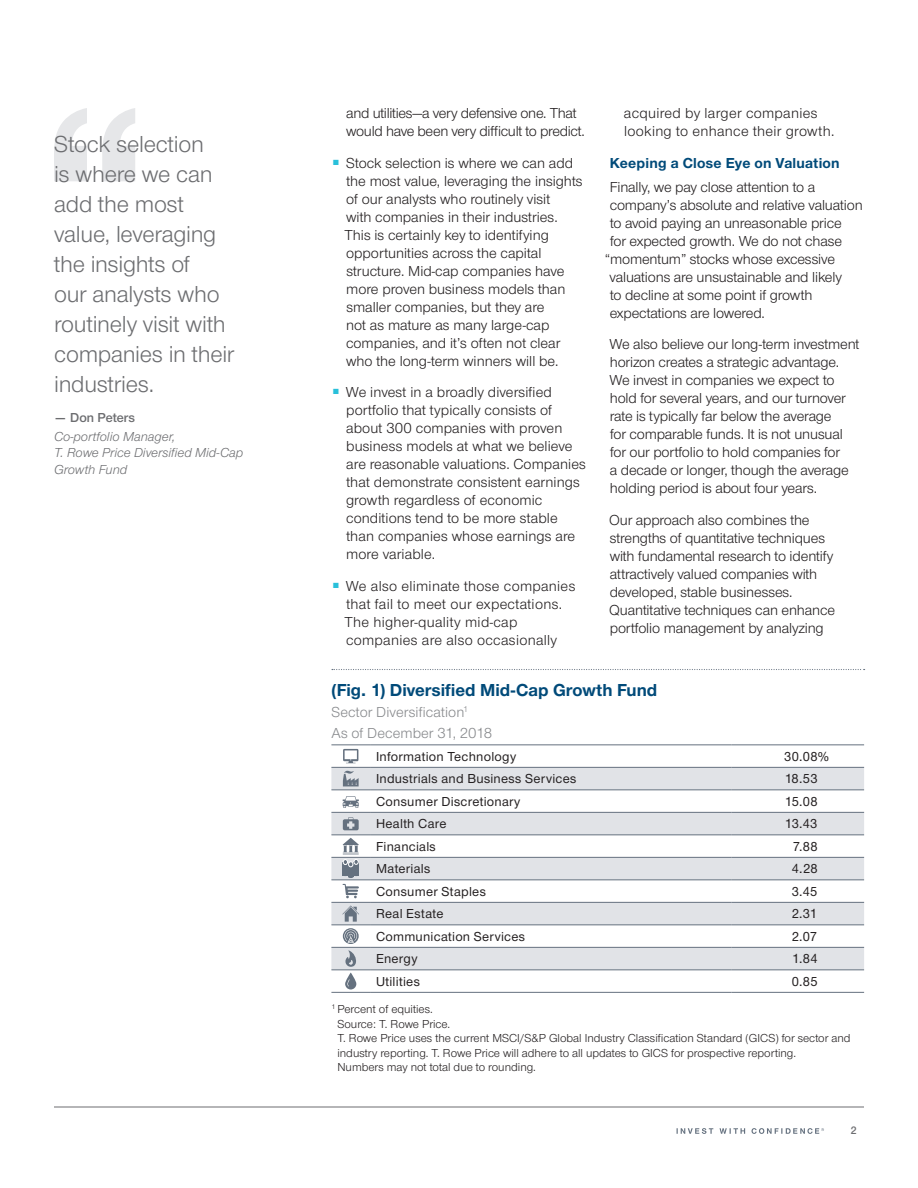
<style>
.page{position:relative;width:918px;height:1188px;background:#fff}
.page>*{position:absolute;margin:0;border:0;box-sizing:border-box;transform-origin:0 0}
.t1{font:24px/30px "Nimbus Sans Novus";letter-spacing:-.01em;color:#6c6d70}
.t2{font:700 18px "Nimbus Sans Novus";color:#004a79}
.t3{font:15px/18px "Nimbus Sans Novus";letter-spacing:-.01em;color:#231f20}
.t4{font:15px/18px "Nimbus Sans Novus";letter-spacing:.02em;color:#231f20}
.t5{font:15px/21px "Nimbus Sans Novus";letter-spacing:.005em;color:#87898c}
.t6{font:700 15px "Nimbus Sans Novus";letter-spacing:.015em;color:#004a79}
.t7{font:500 13.5px "Nimbus Sans Novus";letter-spacing:.02em;color:#231f20}
.t8{font:italic 13.5px/16.5px "Nimbus Sans Novus";color:#6c6d70}
.t9{font:600 13.5px "Nimbus Sans Novus";color:#6c6d70}
.t10{font:12px/14.4px "Nimbus Sans Novus";color:#231f20}
.t11{font:600 11.25px "Nimbus Sans Novus";color:#6c6d70}
</style>
<div class="page">
<hr style="left:54px;top:1107px;width:810px;height:1px;background:#6c6d70">
<svg style="left:332px;top:669px;width:533px;height:1px"></svg>
<svg style="left:331px;top:813px;width:533px;height:156px;fill:#e1e3e7"></svg>
<hr style="left:331px;top:812px;width:39px;height:1px;background:#65717f">
<hr style="left:370px;top:812px;width:362px;height:1px;background:#65717f">
<hr style="left:732px;top:812px;width:132px;height:1px;background:#65717f">
<hr style="left:331px;top:834px;width:39px;height:1px;background:#65717f">
<hr style="left:370px;top:834px;width:362px;height:1px;background:#65717f">
<hr style="left:732px;top:834px;width:132px;height:1px;background:#65717f">
<hr style="left:331px;top:857px;width:39px;height:1px;background:#65717f">
<hr style="left:370px;top:857px;width:362px;height:1px;background:#65717f">
<hr style="left:732px;top:857px;width:132px;height:1px;background:#65717f">
<hr style="left:331px;top:879px;width:39px;height:1px;background:#65717f">
<hr style="left:370px;top:879px;width:362px;height:1px;background:#65717f">
<hr style="left:732px;top:879px;width:132px;height:1px;background:#65717f">
<hr style="left:331px;top:902px;width:39px;height:1px;background:#65717f">
<hr style="left:370px;top:902px;width:362px;height:1px;background:#65717f">
<hr style="left:732px;top:902px;width:132px;height:1px;background:#65717f">
<hr style="left:331px;top:924px;width:39px;height:1px;background:#65717f">
<hr style="left:370px;top:924px;width:362px;height:1px;background:#65717f">
<hr style="left:732px;top:924px;width:132px;height:1px;background:#65717f">
<hr style="left:331px;top:947px;width:39px;height:1px;background:#65717f">
<hr style="left:370px;top:947px;width:362px;height:1px;background:#65717f">
<hr style="left:732px;top:947px;width:132px;height:1px;background:#65717f">
<hr style="left:331px;top:744px;width:39px;height:1px;background:#65717f">
<hr style="left:370px;top:744px;width:362px;height:1px;background:#65717f">
<hr style="left:732px;top:744px;width:132px;height:1px;background:#65717f">
<hr style="left:331px;top:969px;width:39px;height:1px;background:#65717f">
<hr style="left:370px;top:969px;width:362px;height:1px;background:#65717f">
<hr style="left:331px;top:992px;width:39px;height:1px;background:#65717f">
<hr style="left:370px;top:992px;width:362px;height:1px;background:#65717f">
<hr style="left:732px;top:969px;width:132px;height:1px;background:#65717f">
<hr style="left:732px;top:992px;width:132px;height:1px;background:#65717f">
<svg style="left:331px;top:749px;width:533px;height:41px"></svg>
<svg style="left:343px;top:796px;width:16px;height:12px"></svg>
<svg style="left:343px;top:817px;width:16px;height:13px"></svg>
<div style="left:343px;top:862px;width:5px;height:13px;background:#65717f"></div>
<div style="left:354px;top:862px;width:5px;height:13px;background:#65717f"></div>
<svg style="left:343px;top:874px;width:16px;height:4px"></svg>
<div style="left:348px;top:864px;width:5px;height:13px;background:#65717f"></div>
<svg style="left:343px;top:884px;width:16px;height:14px"></svg>
<svg style="left:342px;top:906px;width:17px;height:16px"></svg>
<svg style="left:343px;top:928px;width:16px;height:16px"></svg>
<svg style="left:345px;top:950px;width:12px;height:17px"></svg>
<svg style="left:345px;top:973px;width:11px;height:17px"></svg>
<svg style="left:54px;top:108px;width:81px;height:73px"></svg>
<svg style="left:343px;top:838px;width:16px;height:29px"></svg>
<svg style="left:677px;top:1128px;width:147px;height:6px"></svg>
<h1 class="t1" style="left:54px;top:128px;width:182px">Stock selection<br>is where we can add the most value, leveraging the insights of<br>our analysts who routinely visit with companies in their industries.</h1>
<p class="t9" style="left:54px;top:409px;width:82px">— Don Peters</p>
<p class="t8" style="left:54px;top:427px;width:191px">Co-portfolio Manager,<br>T. Rowe Price Diversified Mid-Cap<br>Growth Fund</p>
<p class="t3" style="left:346px;top:104px;width:240px">and utilities—a very defensive one. That would have been very difficult to predict.</p>
<p class="t3" style="left:344px;top:153px;width:240px;text-indent:-11px"><sup>■</sup> Stock selection is where we can add the most value, leveraging the insights of our analysts who routinely visit<br>with companies in their industries.<br>This is certainly key to identifying opportunities across the capital structure. Mid‑cap companies have more proven business models than smaller companies, but they are<br>not as mature as many large‑cap companies, and it’s often not clear who the long‑term winners will be.</p>
<p class="t3" style="left:346px;top:383px;width:241px;text-indent:-13px"><sup>■</sup> We invest in a broadly diversified portfolio that typically consists of about 300 companies with proven business models at what we believe are reasonable valuations. Companies that demonstrate consistent earnings growth regardless of economic conditions tend to be more stable than companies whose earnings are more variable.</p>
<p class="t4" style="left:344px;top:576px;width:232px;text-indent:-11px"><sup>■</sup> We also eliminate those companies that fail to meet our expectations.<br>The higher-quality mid‑cap companies are also occasionally</p>
<p class="t4" style="left:624px;top:104px;width:212px">acquired by larger companies looking to enhance their growth.</p>
<p class="t6" style="left:610px;top:152px;width:231px">Keeping a Close Eye on Valuation</p>
<p class="t3" style="left:610px;top:177px;width:207px">Finally, we pay close attention to a</p>
<p class="t3" style="left:610px;top:195px;width:255px">company’s absolute and relative valuation</p>
<p class="t3" style="left:610px;top:213px;width:233px">to avoid paying an unreasonable price</p>
<p class="t3" style="left:610px;top:231px;width:233px">for expected growth. We do not chase</p>
<p class="t3" style="left:605px;top:249px;width:232px">“momentum” stocks whose excessive</p>
<p class="t3" style="left:610px;top:267px;width:234px">valuations are unsustainable and likely</p>
<p class="t3" style="left:610px;top:285px;width:204px">to decline at some point if growth</p>
<p class="t3" style="left:610px;top:303px;width:157px">expectations are lowered.</p>
<p class="t3" style="left:609px;top:335px;width:252px">We also believe our long‑term investment horizon creates a strategic advantage.<br>We invest in companies we expect to hold for several years, and our turnover rate is typically far below the average<br>for comparable funds. It is not unusual for our portfolio to hold companies for<br>a decade or longer, though the average holding period is about four years.</p>
<p class="t3" style="left:609px;top:510px;width:227px">Our approach also combines the strengths of quantitative techniques with fundamental research to identify attractively valued companies with developed, stable businesses.<br>Quantitative techniques can enhance portfolio management by analyzing</p>
<p class="t2" style="left:331px;top:677px;width:327px">(Fig. 1) Diversified Mid-Cap Growth Fund</p>
<p class="t5" style="left:331px;top:701px;width:162px">Sector Diversification<sup>1<br></sup>As of December 31, 2018</p>
<p class="t7" style="left:376px;top:747px;width:142px">Information Technology</p>
<p class="t7" style="left:784px;top:747px;width:46px">30.08%</p>
<p class="t7" style="left:376px;top:770px;width:202px">Industrials and Business Services</p>
<p class="t7" style="left:785px;top:770px;width:34px">18.53</p>
<p class="t7" style="left:376px;top:792px;width:146px">Consumer Discretionary</p>
<p class="t7" style="left:785px;top:792px;width:34px">15.08</p>
<p class="t7" style="left:376px;top:815px;width:72px">Health Care</p>
<p class="t7" style="left:785px;top:815px;width:34px">13.43</p>
<p class="t7" style="left:376px;top:837px;width:61px">Financials</p>
<p class="t7" style="left:793px;top:837px;width:26px">7.88</p>
<p class="t7" style="left:376px;top:860px;width:56px">Materials</p>
<p class="t7" style="left:792px;top:860px;width:27px">4.28</p>
<p class="t7" style="left:376px;top:882px;width:111px">Consumer Staples</p>
<p class="t7" style="left:792px;top:882px;width:27px">3.45</p>
<p class="t7" style="left:376px;top:905px;width:69px">Real Estate</p>
<p class="t7" style="left:792px;top:905px;width:27px">2.31</p>
<p class="t7" style="left:376px;top:927px;width:151px">Communication Services</p>
<p class="t7" style="left:792px;top:927px;width:27px">2.07</p>
<p class="t7" style="left:376px;top:950px;width:43px">Energy</p>
<p class="t7" style="left:792px;top:950px;width:27px">1.84</p>
<p class="t7" style="left:376px;top:972px;width:45px">Utilities</p>
<p class="t7" style="left:792px;top:972px;width:27px">0.85</p>
<p class="t10" style="left:337px;top:1002px;width:515px;text-indent:-6px"><sup>1</sup> Percent of equities.<br>Source: T. Rowe Price.<br>T. Rowe Price uses the current MSCI/S&amp;P Global Industry Classification Standard (GICS) for sector and industry reporting. T. Rowe Price will adhere to all updates to GICS for prospective reporting.<br>Numbers may not total due to rounding.</p>
<p class="t11" style="left:851px;top:1123px;width:7px">2</p>
</div>
